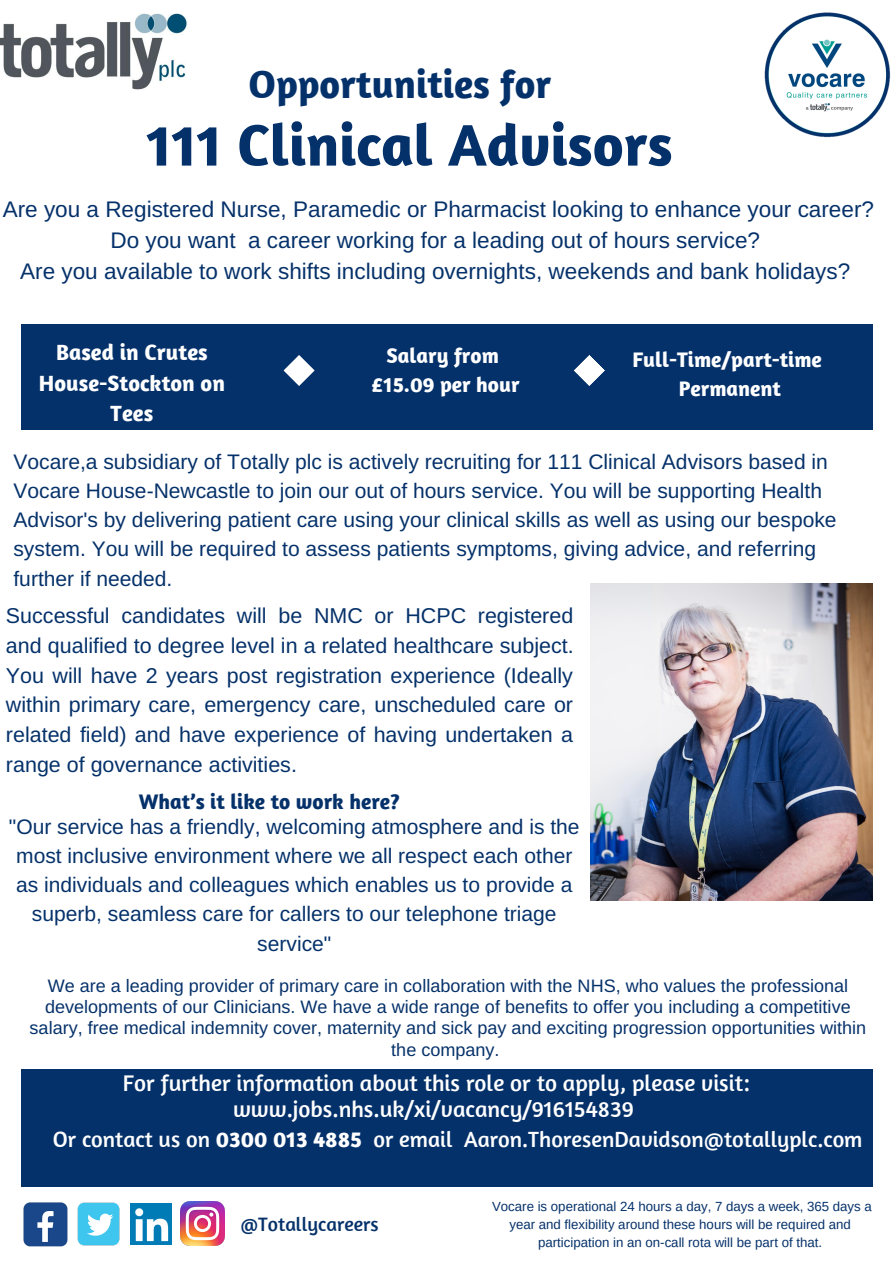
<style>
.page{position:relative;width:894px;height:1264px;background:#fff}
.page>*{position:absolute;margin:0;border:0;box-sizing:border-box;transform-origin:0 0}
.t1{font:700 59.55px "Amaranth";color:#05316a}
.t2{font:700 39.75px "Amaranth";color:#05316a}
.t3{font:23.25px/26px "Amaranth";color:#fff;text-align:center}
.t4{font:22.5px/31.3px "Arimo";color:#05316a;text-align:center}
.t5{font:22.5px "Amaranth";color:#fff}
.t6{font:700 22.5px/30.8px "Amaranth";color:#fff;text-align:center}
.t7{font:21.45px/29.8px "Arimo";color:#05316a;text-align:justify}
.t8{font:700 21.45px/29.2px "Amaranth";color:#fff;text-align:center}
.t9{font:700 21.45px "Amaranth";color:#05316a}
.t10{font:21px/29.2px "Arimo";color:#05316a}
.t11{font:19.8px "Amaranth";color:#05316a}
.t12{font:18px/21.5px "Arimo";color:#05316a;text-align:center}
.t13{font:13.2px/18px "Arimo";color:#05316a;text-align:center}
.s1{font-weight:700}
</style>
<div class="page">
<div style="left:31px;top:325px;width:832px;height:104px;background:#05316a"></div>
<div style="left:21px;top:325px;width:26px;height:104px;background:#05316a"></div>
<div style="left:847px;top:325px;width:25px;height:104px;background:#05316a"></div>
<div style="left:31px;top:1069px;width:832px;height:117px;background:#05316a"></div>
<div style="left:21px;top:1069px;width:26px;height:117px;background:#05316a"></div>
<div style="left:847px;top:1069px;width:25px;height:117px;background:#05316a"></div>
<img style="left:764px;top:12px;width:126px;height:126px">
<img style="left:590px;top:583px;width:281px;height:317px">
<svg style="left:283px;top:355px;width:32px;height:31px"></svg>
<img style="left:23px;top:1202px;width:44px;height:44px">
<img style="left:77px;top:1202px;width:43px;height:43px">
<img style="left:130px;top:1203px;width:41px;height:41px">
<img style="left:180px;top:1201px;width:44px;height:44px">
<svg style="left:574px;top:355px;width:31px;height:31px"></svg>
<img style="left:0;top:13px;width:187px;height:77px">
<h2 class="t2" style="left:248px;top:59px;width:304px">Opportunities for</h2>
<h1 class="t1" style="left:146px;top:107px;width:527px">111 Clinical Advisors</h1>
<p class="t4" style="left:3px;top:193px;width:872px">Are you a Registered Nurse, Paramedic or Pharmacist looking to enhance your career?<br>Do you want a career working for a leading out of hours service?<br>Are you available to work shifts including overnights, weekends and bank holidays?</p>
<p class="t6" style="left:39px;top:336px;width:187px">Based in Crutes<br>House-Stockton on<br>Tees</p>
<p class="t8" style="left:371px;top:340px;width:150px">Salary from £15.09 per hour</p>
<p class="t8" style="left:632px;top:344px;width:191px">Full-Time/part-time<br>Permanent</p>
<p class="t10" style="left:13px;top:446px;width:824px">Vocare,a subsidiary of Totally plc is actively recruiting for 111 Clinical Advisors based in Vocare House-Newcastle to join our out of hours service. You will be supporting Health Advisor's by delivering patient care using your clinical skills as well as using our bespoke system. You will be required to assess patients symptoms, giving advice, and referring further if needed.</p>
<p class="t7" style="left:6px;top:600px;width:569px">Successful candidates will be NMC or HCPC registered and qualified to degree level in a related healthcare subject.<br>You will have 2 years post registration experience (Ideally within primary care, emergency care, unscheduled care or related field) and have experience of having undertaken a range of governance activities.</p>
<p class="t9" style="left:139px;top:788px;width:262px">What’s it like to work here?</p>
<p class="t10" style="left:9px;top:811px;width:572px;text-align:center">"Our service has a friendly, welcoming atmosphere and is the most inclusive environment where we all respect each other as individuals and colleagues which enables us to provide a superb, seamless care for callers to our telephone triage service"</p>
<p class="t12" style="left:30px;top:974px;width:837px">We are a leading provider of primary care in collaboration with the NHS, who values the professional developments of our Clinicians. We have a wide range of benefits to offer you including a competitive salary, free medical indemnity cover, maternity and sick pay and exciting progression opportunities within the company.</p>
<p class="t3" style="left:123px;top:1069px;width:628px">For further information about this role or to apply, please visit: www.jobs.nhs.uk/xi/vacancy/916154839</p>
<p class="t5" style="left:53px;top:1125px;width:810px">Or contact us on <span class="s1">0300 013 4885</span> or email Aaron.ThoresenDavidson@totallyplc.com</p>
<p class="t11" style="left:240px;top:1211px;width:140px">@Totallycareers</p>
<p class="t13" style="left:492px;top:1197px;width:381px">Vocare is operational 24 hours a day, 7 days a week, 365 days a year and flexibility around these hours will be required and participation in an on-call rota will be part of that.</p>
</div>
